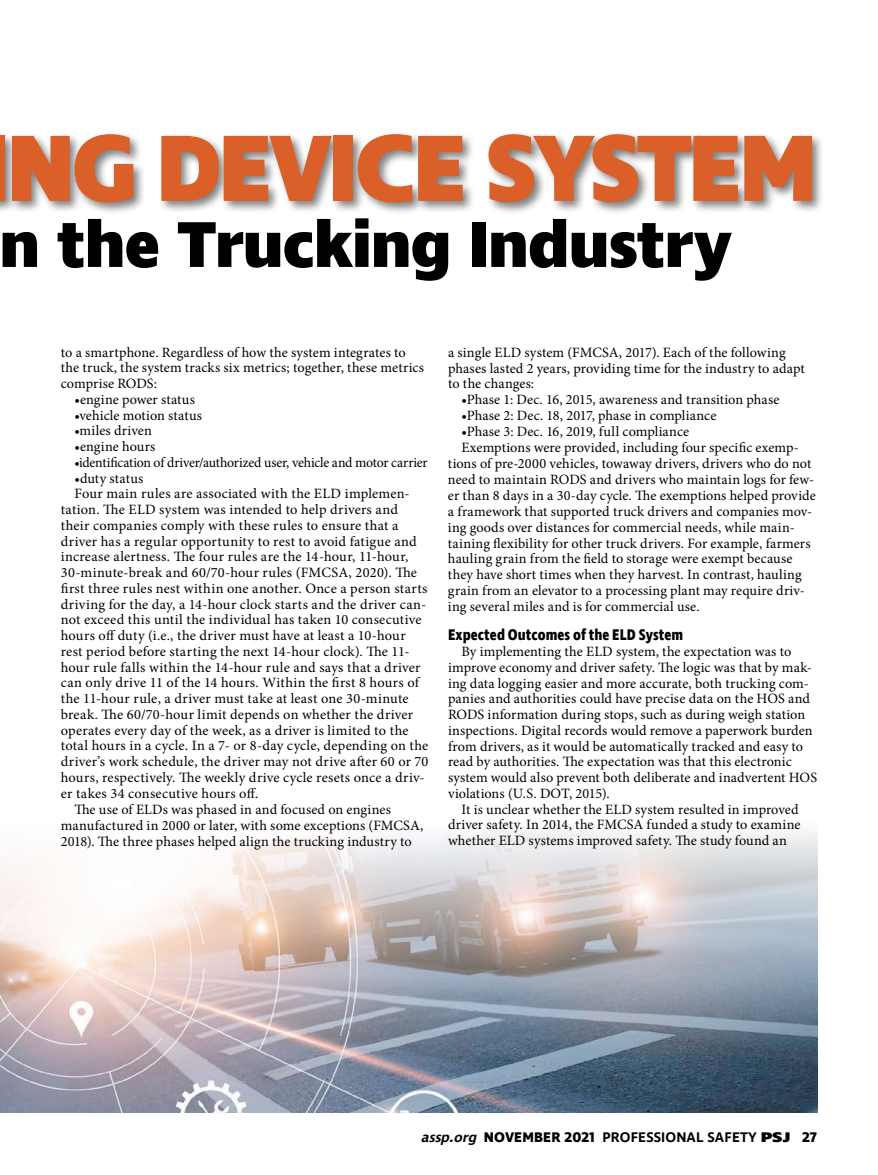
<style>
.page{position:relative;width:878px;height:1175px;background:#fff}
.page>*{position:absolute;margin:0;border:0;box-sizing:border-box;transform-origin:0 0}
.t1{font:800 96px "Ingra";letter-spacing:-.03em;color:#da5f28}
.t2{font:800 66px "Ingra";letter-spacing:-.005em;color:#000}
.t3{font:700 15.75px "Ingra Cd";letter-spacing:.005em;color:#000}
.t4{font:14.25px/15.8px "Minion Pro";letter-spacing:.01em;color:#000}
.t5{font:14.25px "Minion Pro";letter-spacing:-.02em;color:#000}
.t6{font:600 14.25px "Ingra";letter-spacing:.01em;color:#000}
.s1{font-style:italic}
.s2{font-weight:700}
.s3{font-weight:800}
</style>
<div class="page">
<img style="left:0;top:831px;width:817px;height:281px">
<div style="left:0;top:131px;width:824px;height:84px;background:#000;opacity:.5"></div>
<h1 class="t1" style="left:7px;top:107px;width:810px">NG DEVICE SYSTEM</h1>
<h2 class="t2" style="left:0;top:202px;width:733px">n the Trucking Industry</h2>
<p class="t4" style="left:61px;top:344px;width:364px">to a smartphone. Regardless of how the system integrates to the truck, the system tracks six metrics; together, these metrics comprise RODS:</p>
<p class="t4" style="left:74px;top:391px;width:122px">•engine power status</p>
<p class="t4" style="left:74px;top:407px;width:129px">•vehicle motion status</p>
<p class="t4" style="left:74px;top:423px;width:79px">•miles driven</p>
<p class="t4" style="left:74px;top:439px;width:83px">•engine hours</p>
<p class="t5" style="left:74px;top:453px;width:355px">•identification of driver/authorized user, vehicle and motor carrier</p>
<p class="t4" style="left:74px;top:470px;width:71px">•duty status</p>
<p class="t4" style="left:74px;top:486px;width:337px">Four main rules are associated with the ELD implemen-</p>
<p class="t4" style="left:61px;top:502px;width:338px">tation. The ELD system was intended to help drivers and</p>
<p class="t4" style="left:61px;top:517px;width:339px">their companies comply with these rules to ensure that a</p>
<p class="t4" style="left:61px;top:533px;width:357px">driver has a regular opportunity to rest to avoid fatigue and</p>
<p class="t4" style="left:61px;top:549px;width:349px">increase alertness. The four rules are the 14-hour, 11-hour,</p>
<p class="t4" style="left:61px;top:565px;width:357px">30-minute-break and 60/70-hour rules (FMCSA, 2020). The</p>
<p class="t4" style="left:61px;top:580px;width:368px">first three rules nest within one another. Once a person starts</p>
<p class="t4" style="left:61px;top:596px;width:367px">driving for the day, a 14-hour clock starts and the driver can-</p>
<p class="t4" style="left:61px;top:612px;width:362px">not exceed this until the individual has taken 10 consecutive</p>
<p class="t4" style="left:61px;top:628px;width:346px">hours off duty (i.e., the driver must have at least a 10-hour</p>
<p class="t4" style="left:61px;top:643px;width:350px">rest period before starting the next 14-hour clock). The 11-</p>
<p class="t4" style="left:61px;top:659px;width:361px">hour rule falls within the 14-hour rule and says that a driver</p>
<p class="t4" style="left:61px;top:675px;width:359px">can only drive 11 of the 14 hours. Within the first 8 hours of</p>
<p class="t4" style="left:61px;top:691px;width:349px">the 11-hour rule, a driver must take at least one 30-minute</p>
<p class="t4" style="left:61px;top:706px;width:354px">break. The 60/70-hour limit depends on whether the driver</p>
<p class="t4" style="left:61px;top:722px;width:349px">operates every day of the week, as a driver is limited to the</p>
<p class="t4" style="left:61px;top:738px;width:369px">total hours in a cycle. In a 7- or 8-day cycle, depending on the</p>
<p class="t4" style="left:61px;top:754px;width:369px">driver’s work schedule, the driver may not drive after 60 or 70</p>
<p class="t4" style="left:61px;top:769px;width:365px">hours, respectively. The weekly drive cycle resets once a driv-</p>
<p class="t4" style="left:61px;top:785px;width:199px">er takes 34 consecutive hours off.</p>
<p class="t4" style="left:74px;top:801px;width:318px">The use of ELDs was phased in and focused on engines</p>
<p class="t4" style="left:61px;top:817px;width:364px">manufactured in 2000 or later, with some exceptions (FMCSA,</p>
<p class="t4" style="left:61px;top:833px;width:352px">2018). The three phases helped align the trucking industry to</p>
<p class="t4" style="left:448px;top:344px;width:358px">a single ELD system (FMCSA, 2017). Each of the following phases lasted 2 years, providing time for the industry to adapt to the changes:</p>
<p class="t4" style="left:461px;top:392px;width:319px">•Phase 1: Dec. 16, 2015, awareness and transition phase</p>
<p class="t4" style="left:461px;top:408px;width:256px">•Phase 2: Dec. 18, 2017, phase in compliance</p>
<p class="t4" style="left:461px;top:424px;width:229px">•Phase 3: Dec. 16, 2019, full compliance</p>
<p class="t4" style="left:461px;top:440px;width:339px">Exemptions were provided, including four specific exemp-</p>
<p class="t4" style="left:448px;top:455px;width:365px">tions of pre-2000 vehicles, towaway drivers, drivers who do not</p>
<p class="t4" style="left:448px;top:471px;width:367px">need to maintain RODS and drivers who maintain logs for few-</p>
<p class="t4" style="left:448px;top:487px;width:369px">er than 8 days in a 30-day cycle. The exemptions helped provide</p>
<p class="t4" style="left:448px;top:503px;width:366px">a framework that supported truck drivers and companies mov-</p>
<p class="t4" style="left:448px;top:519px;width:348px">ing goods over distances for commercial needs, while main-</p>
<p class="t4" style="left:448px;top:535px;width:364px">taining flexibility for other truck drivers. For example, farmers</p>
<p class="t4" style="left:448px;top:551px;width:346px">hauling grain from the field to storage were exempt because</p>
<p class="t4" style="left:448px;top:567px;width:355px">they have short times when they harvest. In contrast, hauling</p>
<p class="t4" style="left:448px;top:583px;width:358px">grain from an elevator to a processing plant may require driv-</p>
<p class="t4" style="left:448px;top:599px;width:253px">ing several miles and is for commercial use.</p>
<p class="t3" style="left:448px;top:625px;width:237px">Expected Outcomes of the ELD System</p>
<p class="t4" style="left:448px;top:643px;width:370px;text-indent:13px">By implementing the ELD system, the expectation was to improve economy and driver safety. The logic was that by mak&shy;ing data logging easier and more accurate, both trucking com&shy;panies and authorities could have precise data on the HOS and RODS information during stops, such as during weigh station inspections. Digital records would remove a paperwork burden from drivers, as it would be automatically tracked and easy to read by authorities. The expectation was that this electronic system would also prevent both deliberate and inadvertent HOS violations (U.S. DOT, 2015).</p>
<p class="t4" style="left:448px;top:801px;width:354px;text-indent:13px">It is unclear whether the ELD system resulted in improved driver safety. In 2014, the FMCSA funded a study to examine whether ELD systems improved safety. The study found an</p>
<p class="t6" style="left:421px;top:1128px;width:398px"><span class="s1">assp.org</span> <span class="s2">NOVEMBER 2021</span> PROFESSIONAL SAFETY <span class="s3">PSJ</span> <span class="s2">27</span></p>
</div>
